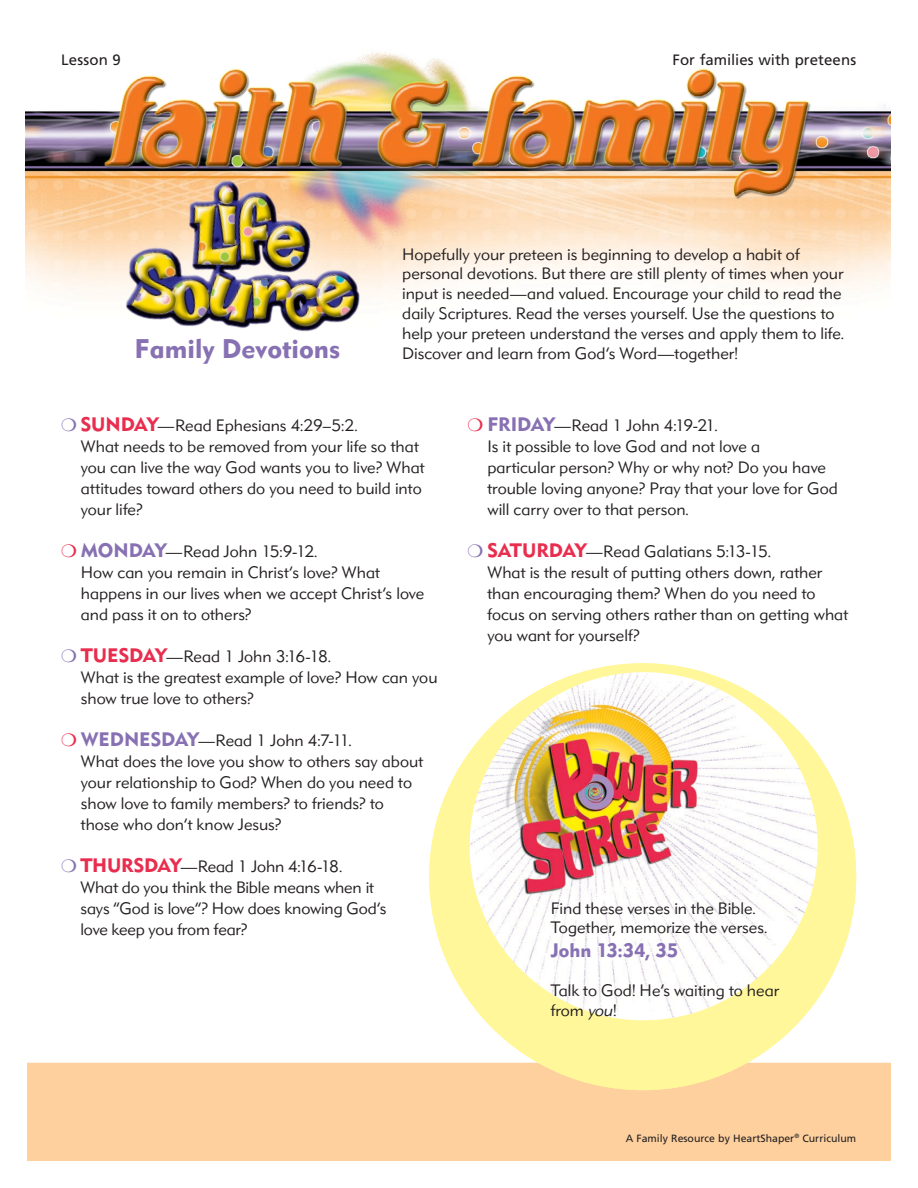
<style>
.page{position:relative;width:918px;height:1188px;background:#fff}
.page>*{position:absolute;margin:0;border:0;box-sizing:border-box;transform-origin:0 0}
.t1{font:700 27px "FH Sans";color:#8771b3}
.t2{font:700 19.5px "FH Sans";letter-spacing:-.01em;color:#8771b3}
.t3{font:300 16.5px/21px "FH Sans";color:#231f20}
.t4{font:15px "Frutiger";letter-spacing:.005em;color:#231f20}
.t5{font:10.5px "Frutiger";color:#231f20}
.s1{font-weight:700;font-size:19.5px;color:#e92d4f}
.s2{font-weight:700;font-size:19.5px;color:#8771b3}
.s3{font-style:italic}
</style>
<div class="page">
<img style="left:26px;top:104px;width:865px;height:190px">
<img style="left:114px;top:204px;width:268px;height:128px">
<div style="left:27px;top:1063px;width:864px;height:98px;background:#fed09e"></div>
<img style="left:73px;top:52px;width:772px;height:152px">
<div style="left:429px;top:663px;width:427px;height:427px;background:#fff79a;border-radius:50%"></div>
<img style="left:470px;top:672px;width:348px;height:348px;border-radius:174px">
<p class="t4" style="left:61px;top:51px;width:61px">Lesson 9</p>
<p class="t4" style="left:673px;top:51px;width:185px">For families with preteens</p>
<h1 class="t1" style="left:135px;top:332px;width:207px">Family Devotions</h1>
<p class="t3" style="left:402px;top:244px;width:443px;line-height:19.8px">Hopefully your preteen is beginning to develop a habit of personal devotions. But there are still plenty of times when your input is needed—and valued. Encourage your child to read the daily Scriptures. Read the verses yourself. Use the questions to help your preteen understand the verses and apply them to life.<br>Discover and learn from God’s Word—together!</p>
<p class="t3" style="left:81px;top:415px;width:345px"><span class="s1">SUNDAY</span>—Read Ephesians 4:29–5:2.<br>What needs to be removed from your life so that you can live the way God wants you to live? What attitudes toward others do you need to build into your life?</p>
<p class="t3" style="left:81px;top:541px;width:345px"><span class="s2">MONDAY</span>—Read John 15:9-12.<br>How can you remain in Christ’s love? What happens in our lives when we accept Christ’s love and pass it on to others?</p>
<p class="t3" style="left:81px;top:646px;width:358px"><span class="s1">TUESDAY</span>—Read 1 John 3:16-18.<br>What is the greatest example of love? How can you show true love to others?</p>
<p class="t3" style="left:81px;top:730px;width:344px"><span class="s2">WEDNESDAY</span>—Read 1 John 4:7-11.<br>What does the love you show to others say about your relationship to God? When do you need to show love to family members? to friends? to those who don’t know Jesus?</p>
<p class="t3" style="left:81px;top:856px;width:308px"><span class="s1">THURSDAY</span>—Read 1 John 4:16-18.<br>What do you think the Bible means when it says “God is love”? How does knowing God’s love keep you from fear?</p>
<p class="t3" style="left:487px;top:415px;width:352px"><span class="s2">FRIDAY</span>—Read 1 John 4:19-21.<br>Is it possible to love God and not love a<br>particular person? Why or why not? Do you have trouble loving anyone? Pray that your love for God will carry over to that person.</p>
<p class="t3" style="left:487px;top:541px;width:362px"><span class="s1">SATURDAY</span>—Read Galatians 5:13-15.<br>What is the result of putting others down, rather than encouraging them? When do you need to focus on serving others rather than on getting what you want for yourself?</p>
<p class="t3" style="left:551px;top:898px;width:218px;line-height:19.8px">Find these verses in the Bible.<br>Together, memorize the verses.</p>
<p class="t2" style="left:551px;top:938px;width:129px">John 13:34, 35</p>
<p class="t3" style="left:551px;top:981px;width:230px;line-height:19.8px">Talk to God! He’s waiting to hear from <span class="s3">you</span>!</p>
<p class="t5" style="left:626px;top:1132px;width:232px">A Family Resource by HeartShaper<sup>®</sup> Curriculum</p>
</div>
